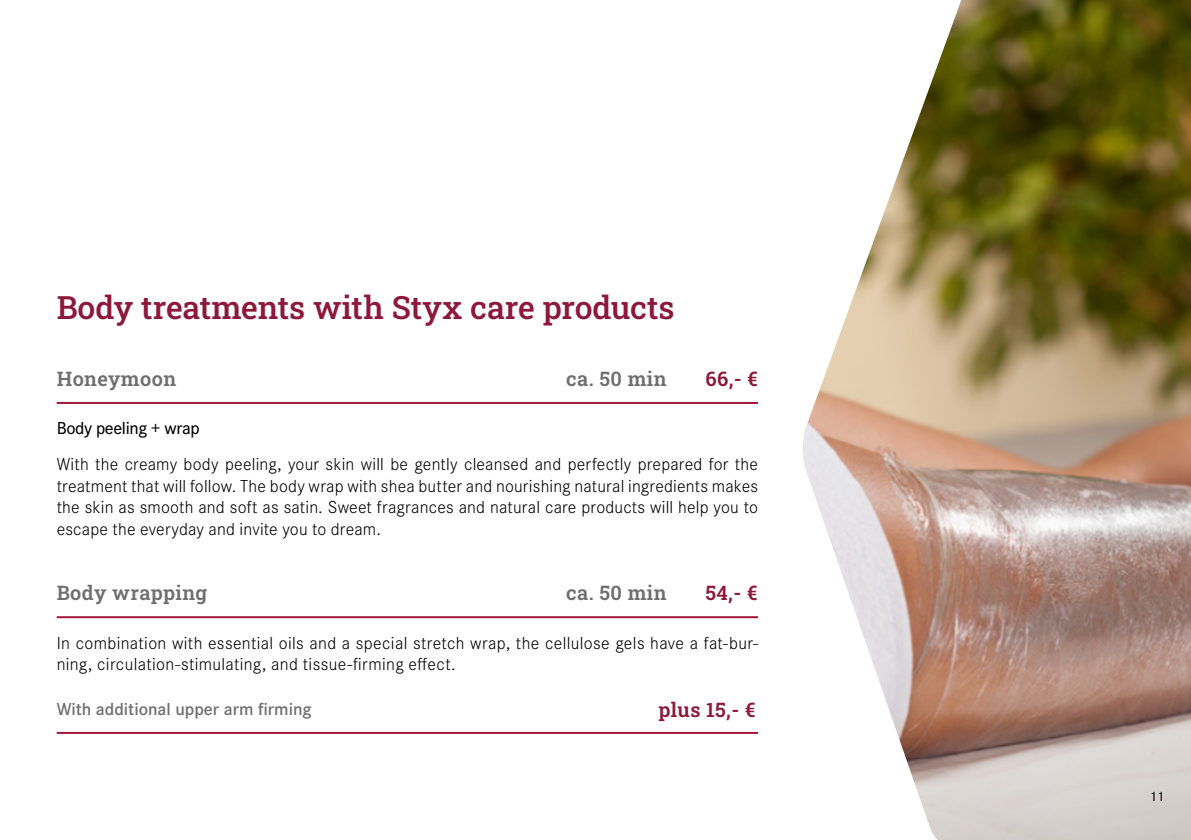
<style>
.page{position:relative;width:1191px;height:840px;background:#fff}
.page>*{position:absolute;margin:0;border:0;box-sizing:border-box;transform-origin:0 0}
.t1{font:500 32px "Roboto Slab";letter-spacing:-.005em;color:#8e1839}
.t2{font:600 20px "Roboto Slab";letter-spacing:.02em;color:#706f6f}
.t3{font:600 20px "Roboto Slab";letter-spacing:.02em;color:#8e1839}
.t4{font:300 18px/21.6px "Corporate S";letter-spacing:.02em;color:#000;text-align:justify}
.t5{font:600 18px "Corporate S";color:#706f6f}
.t6{font:500 18px "Corporate S";letter-spacing:-.02em;color:#000}
.t7{font:500 14px "Corporate S";color:#000}
</style>
<div class="page">
<img style="left:803px;top:0;width:388px;height:839px">
<hr style="left:57px;top:401px;width:701px;height:2px;background:#a41737">
<hr style="left:57px;top:616px;width:701px;height:2px;background:#a41737">
<hr style="left:57px;top:731px;width:701px;height:2px;background:#a41737">
<h1 class="t1" style="left:57px;top:285px;width:619px">Body treatments with Styx care products</h1>
<p class="t2" style="left:566px;top:364px;width:102px">ca. 50 min</p>
<p class="t2" style="left:57px;top:364px;width:121px">Honeymoon</p>
<p class="t3" style="left:705px;top:364px;width:54px">66,- €</p>
<p class="t6" style="left:57px;top:417px;width:144px">Body peeling + wrap</p>
<p class="t4" style="left:57px;top:453px;width:703px">With the creamy body peeling, your skin will be gently cleansed and perfectly prepared for the treatment that will follow. The body wrap with shea butter and nourishing natural ingredients makes the skin as smooth and soft as satin. Sweet fragrances and natural care products will help you to escape the everyday and invite you to dream.</p>
<p class="t2" style="left:566px;top:578px;width:102px">ca. 50 min</p>
<p class="t2" style="left:57px;top:578px;width:152px">Body wrapping</p>
<p class="t3" style="left:705px;top:578px;width:53px">54,- €</p>
<p class="t4" style="left:57px;top:631px;width:703px">In combination with essential oils and a special stretch wrap, the cellulose gels have a fat-bur&shy;ning, circulation-stimulating, and tissue-firming effect.</p>
<p class="t5" style="left:57px;top:697px;width:256px">With additional upper arm firming</p>
<p class="t3" style="left:658px;top:695px;width:98px">plus 15,- €</p>
<p class="t7" style="left:1149px;top:787px;width:17px">11</p>
</div>
